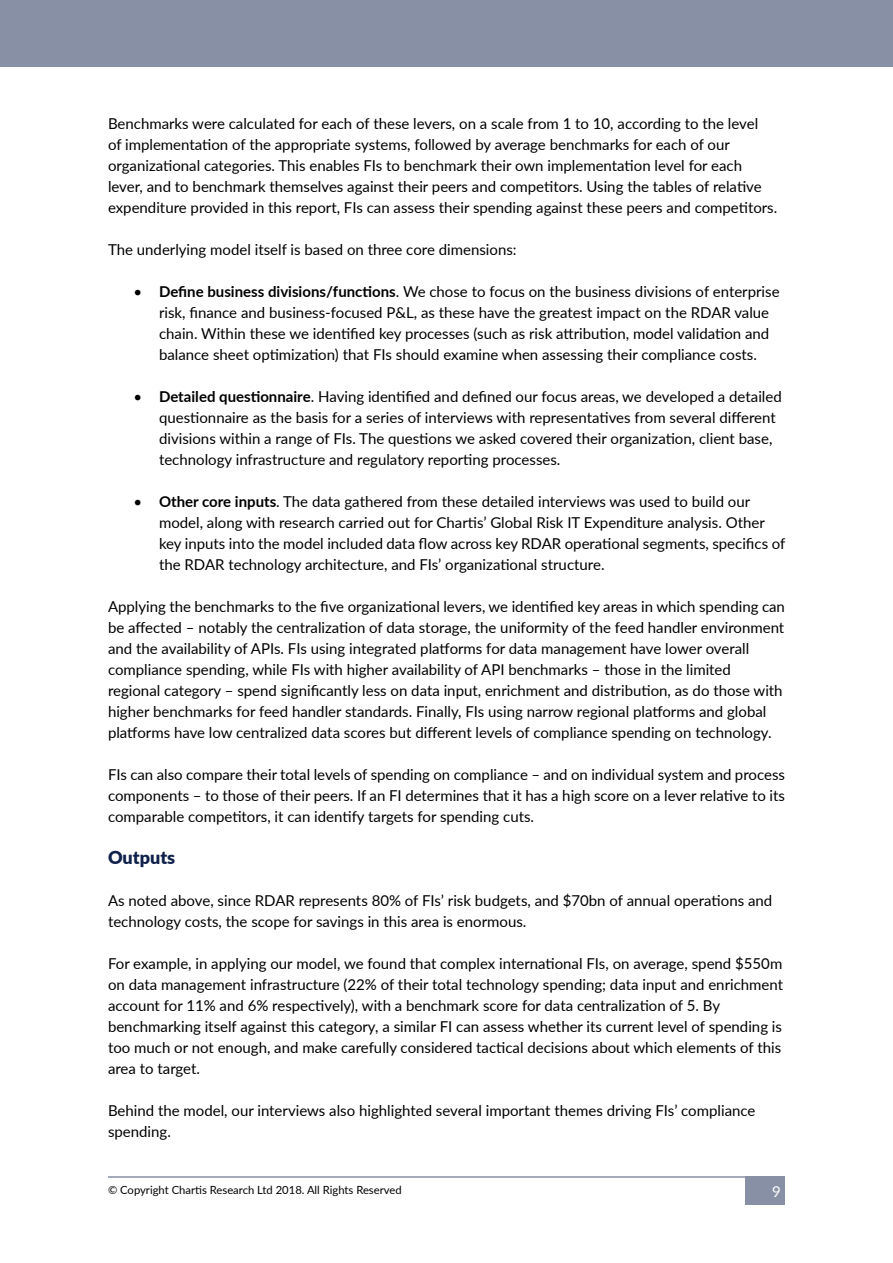
<style>
.page{position:relative;width:893px;height:1263px;background:#fff}
.page>*{position:absolute;margin:0;border:0;box-sizing:border-box;transform-origin:0 0}
.t1{font:900 18px "Lato";color:#0f214a}
.t2{font:15px/21px "Lato";color:#000}
.t3{font:15px "Lato";color:#fff}
.t4{font:11.25px "Lato";color:#000}
.s1{font-weight:700}
</style>
<div class="page">
<div style="left:0;top:0;width:893px;height:66px;background:#8790a4"></div>
<hr style="left:108px;top:1176px;width:677px;height:2px;background:#8790a4">
<div style="left:746px;top:1176px;width:39px;height:29px;background:#8790a4"></div>
<p class="t2" style="left:108px;top:112px;width:671px">Benchmarks were calculated for each of these levers, on a scale from 1 to 10, according to the level<br>of implementation of the appropriate systems, followed by average benchmarks for each of our organizational categories. This enables FIs to benchmark their own implementation level for each lever, and to benchmark themselves against their peers and competitors. Using the tables of relative expenditure provided in this report, FIs can assess their spending against these peers and competitors.</p>
<p class="t2" style="left:108px;top:238px;width:410px">The underlying model itself is based on three core dimensions:</p>
<p class="t2" style="left:159px;top:280px;width:622px;text-indent:-26px">• <span class="s1">Define business divisions/functions</span>. We chose to focus on the business divisions of enterprise risk, finance and business-focused P&amp;L, as these have the greatest impact on the RDAR value chain. Within these we identified key processes (such as risk attribution, model validation and balance sheet optimization) that FIs should examine when assessing their compliance costs.</p>
<p class="t2" style="left:159px;top:385px;width:624px;text-indent:-26px">• <span class="s1">Detailed questionnaire</span>. Having identified and defined our focus areas, we developed a detailed questionnaire as the basis for a series of interviews with representatives from several different divisions within a range of FIs. The questions we asked covered their organization, client base, technology infrastructure and regulatory reporting processes.</p>
<p class="t2" style="left:159px;top:490px;width:628px;text-indent:-26px">• <span class="s1">Other core inputs</span>. The data gathered from these detailed interviews was used to build our model, along with research carried out for Chartis’ Global Risk IT Expenditure analysis. Other key inputs into the model included data flow across key RDAR operational segments, specifics of the RDAR technology architecture, and FIs’ organizational structure.</p>
<p class="t2" style="left:108px;top:595px;width:678px">Applying the benchmarks to the five organizational levers, we identified key areas in which spending can be affected – notably the centralization of data storage, the uniformity of the feed handler environment and the availability of APIs. FIs using integrated platforms for data management have lower overall compliance spending, while FIs with higher availability of API benchmarks – those in the limited regional category – spend significantly less on data input, enrichment and distribution, as do those with higher benchmarks for feed handler standards. Finally, FIs using narrow regional platforms and global platforms have low centralized data scores but different levels of compliance spending on technology.</p>
<p class="t2" style="left:108px;top:763px;width:678px;text-align:justify">FIs can also compare their total levels of spending on compliance – and on individual system and process components – to those of their peers. If an FI determines that it has a high score on a lever relative to its comparable competitors, it can identify targets for spending cuts.</p>
<p class="t1" style="left:108px;top:844px;width:69px">Outputs</p>
<p class="t2" style="left:108px;top:889px;width:666px">As noted above, since RDAR represents 80% of FIs’ risk budgets, and $70bn of annual operations and technology costs, the scope for savings in this area is enormous.</p>
<p class="t2" style="left:108px;top:952px;width:677px">For example, in applying our model, we found that complex international FIs, on average, spend $550m on data management infrastructure (22% of their total technology spending; data input and enrichment account for 11% and 6% respectively), with a benchmark score for data centralization of 5. By benchmarking itself against this category, a similar FI can assess whether its current level of spending is too much or not enough, and make carefully considered tactical decisions about which elements of this area to target.</p>
<p class="t2" style="left:108px;top:1099px;width:649px">Behind the model, our interviews also highlighted several important themes driving FIs’ compliance spending.</p>
<p class="t4" style="left:108px;top:1182px;width:295px">© Copyright Chartis Research Ltd 2018. All Rights Reserved</p>
<p class="t3" style="left:772px;top:1180px;width:10px">9</p>
</div>
